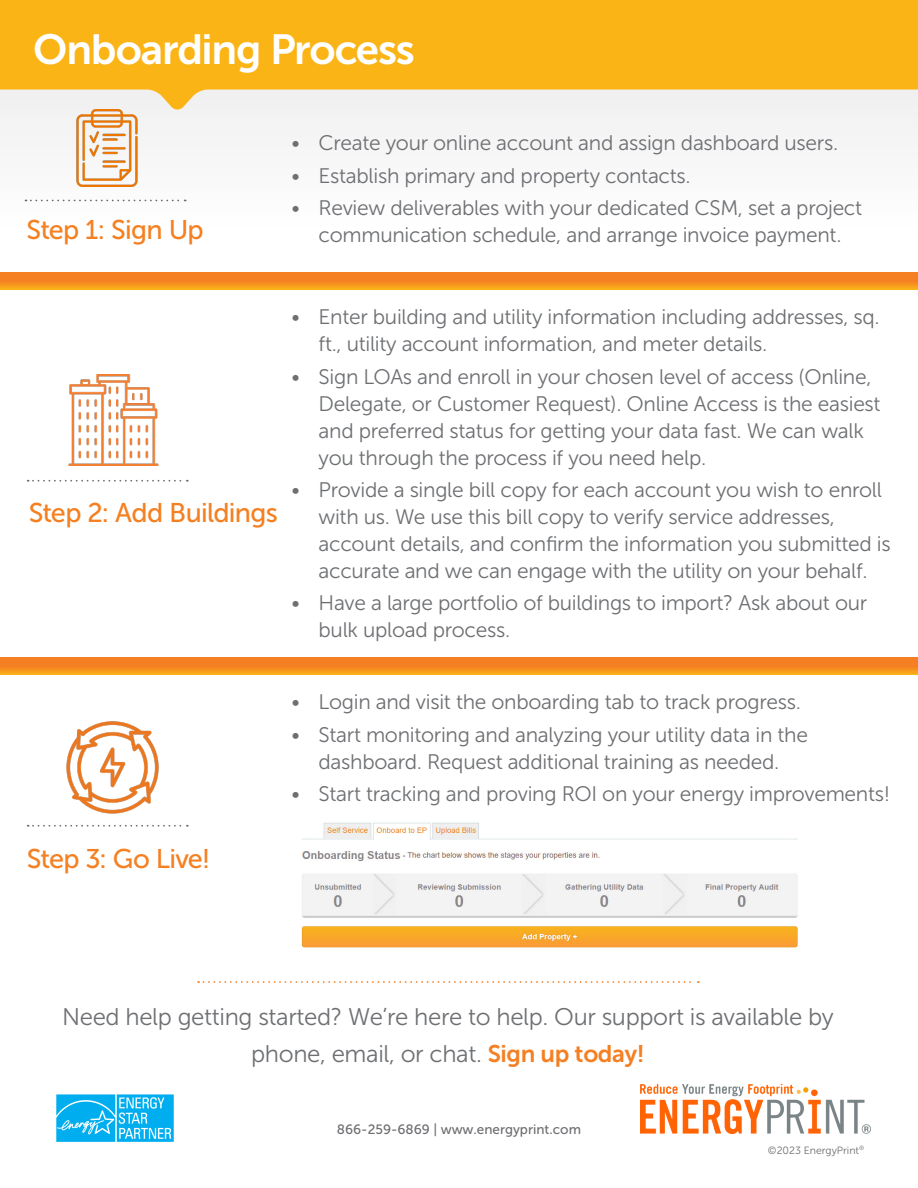
<style>
.page{position:relative;width:918px;height:1188px;background:#fff}
.page>*{position:absolute;margin:0;border:0;box-sizing:border-box;transform-origin:0 0}
.t1{font:42px "Museo Sans 700";letter-spacing:-.03em;color:#fff}
.t2{font:27px "Museo Sans 500";letter-spacing:-.025em;color:#f58021}
.t3{font:24px "Museo Sans 300";letter-spacing:-.015em;color:#6d6f72}
.t4{font:21px/27px "Museo Sans 300";letter-spacing:-.015em;color:#6d6f72}
.t5{font:13.5px "Museo Sans 500";color:#6c6d70}
.t6{font:10.5px "Museo Sans 300";color:#6c6d70}
.s1{font-family:"Museo Sans 700";color:#f58023}
</style>
<div class="page">
<svg style="left:0;top:273px;width:918px;height:16px;background:#f68b20"></svg>
<svg style="left:0;top:0;width:918px;height:111px;fill:#fbb416"></svg>
<img style="left:640px;top:1083px;width:231px;height:51px">
<img style="left:56px;top:1094px;width:118px;height:48px">
<svg style="left:26px;top:200px;width:160px;height:1px"></svg>
<svg style="left:28px;top:480px;width:160px;height:2px"></svg>
<svg style="left:28px;top:825px;width:160px;height:2px"></svg>
<svg style="left:198px;top:981px;width:501px;height:2px"></svg>
<svg style="left:0;top:658px;width:918px;height:17px;background:#f68d20"></svg>
<img style="left:301px;top:822px;width:497px;height:126px">
<img style="left:66px;top:721px;width:93px;height:93px">
<img style="left:69px;top:110px;width:77px;height:77px">
<img style="left:69px;top:375px;width:90px;height:90px">
<p class="t1" style="left:33px;top:26px;width:383px">Onboarding Process</p>
<p class="t2" style="left:27px;top:215px;width:179px">Step 1: Sign Up</p>
<p class="t4" style="left:292px;top:130px;width:548px">• Create your online account and assign dashboard users.</p>
<p class="t4" style="left:292px;top:162px;width:401px">• Establish primary and property contacts.</p>
<p class="t4" style="left:292px;top:195px;width:572px;text-align:center">• Review deliverables with your dedicated CSM, set a project communication schedule, and arrange invoice payment.</p>
<p class="t2" style="left:29px;top:498px;width:251px">Step 2: Add Buildings</p>
<p class="t4" style="left:319px;top:304px;width:563px;text-indent:-27px">• Enter building and utility information including addresses, sq. ft., utility account information, and meter details.</p>
<p class="t4" style="left:319px;top:363px;width:564px;text-indent:-27px">• Sign LOAs and enroll in your chosen level of access (Online, Delegate, or Customer Request). Online Access is the easiest and preferred status for getting your data fast. We can walk you through the process if you need help.</p>
<p class="t4" style="left:319px;top:476px;width:574px;text-indent:-27px">• Provide a single bill copy for each account you wish to enroll with us. We use this bill copy to verify service addresses, account details, and confirm the information you submitted is accurate and we can engage with the utility on your behalf.</p>
<p class="t4" style="left:319px;top:590px;width:550px;text-indent:-27px">• Have a large portfolio of buildings to import? Ask about our bulk upload process.</p>
<p class="t2" style="left:27px;top:844px;width:185px">Step 3: Go Live!</p>
<p class="t4" style="left:292px;top:689px;width:511px">• Login and visit the onboarding tab to track progress.</p>
<p class="t4" style="left:292px;top:721px;width:518px;text-align:center">• Start monitoring and analyzing your utility data in the dashboard. Request additional training as needed.</p>
<p class="t4" style="left:292px;top:780px;width:600px">• Start tracking and proving ROI on your energy improvements!</p>
<p class="t3" style="left:62px;top:1004px;width:773px">Need help getting started? We’re here to help. Our support is available by</p>
<p class="t3" style="left:251px;top:1041px;width:395px">phone, email, or chat. <span class="s1">Sign up today!</span></p>
<p class="t5" style="left:337px;top:1122px;width:246px">866-259-6869 | www.energyprint.com</p>
<p class="t6" style="left:768px;top:1145px;width:98px">©2023 EnergyPrint<sup>®</sup></p>
</div>
